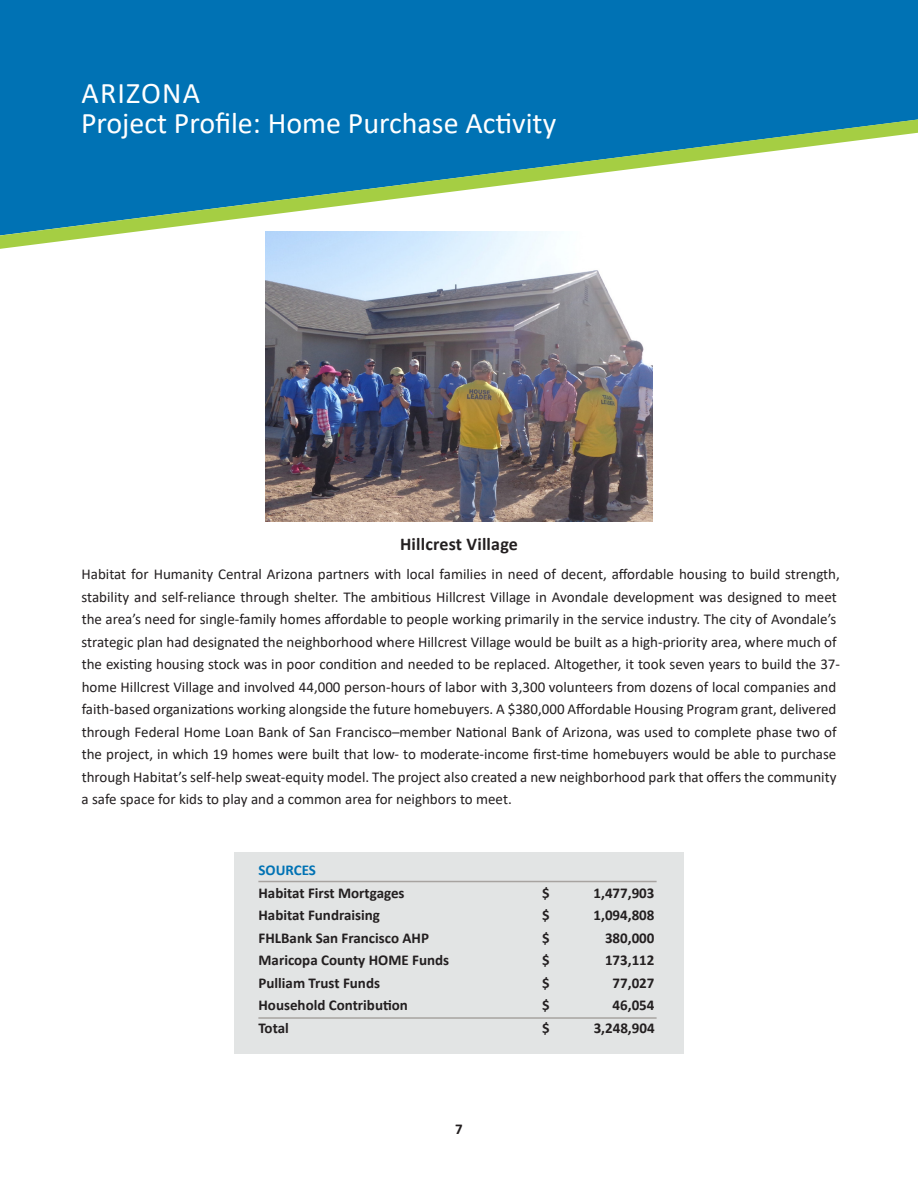
<style>
.page{position:relative;width:918px;height:1188px;background:#fff}
.page>*{position:absolute;margin:0;border:0;box-sizing:border-box;transform-origin:0 0}
.t1{font:30px "Calibri";color:#fff}
.t2{font:30px "Calibri";letter-spacing:.04em;color:#fff}
.t3{font:700 18px "Calibri";letter-spacing:.01em;color:#231f20}
.FHLB_Paragraph_Spaci{font:15px/22.5px "Calibri";color:#231f20}
.t4{font:700 15px "Calibri";color:#231f20}
.t5{font:700 15px "Calibri";color:#0072b4}
</style>
<div class="page">
<div style="left:0;top:0;width:918px;height:119px;background:#0072b4"></div>
<svg style="left:0;top:119px;width:918px;height:130px"></svg>
<div style="left:234px;top:852px;width:450px;height:201px;background:#e2e4e4"></div>
<hr style="left:258px;top:881px;width:399px;height:1px;background:#a7a3a0">
<hr style="left:258px;top:1017px;width:399px;height:2px;background:#a7a3a0">
<img style="left:266px;top:231px;width:386px;height:290px">
<p class="t2" style="left:82px;top:73px;width:120px">ARIZONA</p>
<p class="t1" style="left:81px;top:103px;width:477px">Project Profile: Home Purchase Activity</p>
<p class="t3" style="left:400px;top:531px;width:119px">Hillcrest Village</p>
<p class="FHLB_Paragraph_Spaci" style="left:82px;top:563px;width:760px">Habitat for Humanity Central Arizona partners with local families in need of decent, affordable housing to build strength, stability and self-reliance through shelter. The ambitious Hillcrest Village in Avondale development was designed to meet the area’s need for single-family homes affordable to people working primarily in the service industry. The city of Avondale’s strategic plan had designated the neighborhood where Hillcrest Village would be built as a high-priority area, where much of the existing housing stock was in poor condition and needed to be replaced. Altogether, it took seven years to build the 37- home Hillcrest Village and involved 44,000 person-hours of labor with 3,300 volunteers from dozens of local companies and faith-based organizations working alongside the future homebuyers. A $380,000 Affordable Housing Program grant, delivered through Federal Home Loan Bank of San Francisco–member National Bank of Arizona, was used to complete phase two of the project, in which 19 homes were built that low- to moderate-income first-time homebuyers would be able to purchase through Habitat’s self-help sweat-equity model. The project also created a new neighborhood park that offers the community a safe space for kids to play and a common area for neighbors to meet.</p>
<p class="t5" style="left:259px;top:860px;width:59px">SOURCES</p>
<p class="t4" style="left:259px;top:882px;width:148px">Habitat First Mortgages</p>
<p class="t4" style="left:542px;top:882px;width:9px">$</p>
<p class="t4" style="left:594px;top:882px;width:62px">1,477,903</p>
<p class="t4" style="left:259px;top:905px;width:123px">Habitat Fundraising</p>
<p class="t4" style="left:542px;top:905px;width:9px">$</p>
<p class="t4" style="left:594px;top:905px;width:62px">1,094,808</p>
<p class="t4" style="left:259px;top:927px;width:172px">FHLBank San Francisco AHP</p>
<p class="t4" style="left:542px;top:927px;width:9px">$</p>
<p class="t4" style="left:605px;top:927px;width:51px">380,000</p>
<p class="t4" style="left:259px;top:950px;width:192px">Maricopa County HOME Funds</p>
<p class="t4" style="left:542px;top:950px;width:9px">$</p>
<p class="t4" style="left:605px;top:950px;width:51px">173,112</p>
<p class="t4" style="left:259px;top:972px;width:123px">Pulliam Trust Funds</p>
<p class="t4" style="left:542px;top:972px;width:9px">$</p>
<p class="t4" style="left:613px;top:972px;width:43px">77,027</p>
<p class="t4" style="left:259px;top:995px;width:151px">Household Contribution</p>
<p class="t4" style="left:542px;top:995px;width:9px">$</p>
<p class="t4" style="left:613px;top:995px;width:43px">46,054</p>
<p class="t4" style="left:259px;top:1017px;width:32px">Total</p>
<p class="t4" style="left:542px;top:1017px;width:9px">$</p>
<p class="t4" style="left:594px;top:1017px;width:62px">3,248,904</p>
<p class="t4" style="left:455px;top:1118px;width:9px">7</p>
</div>
